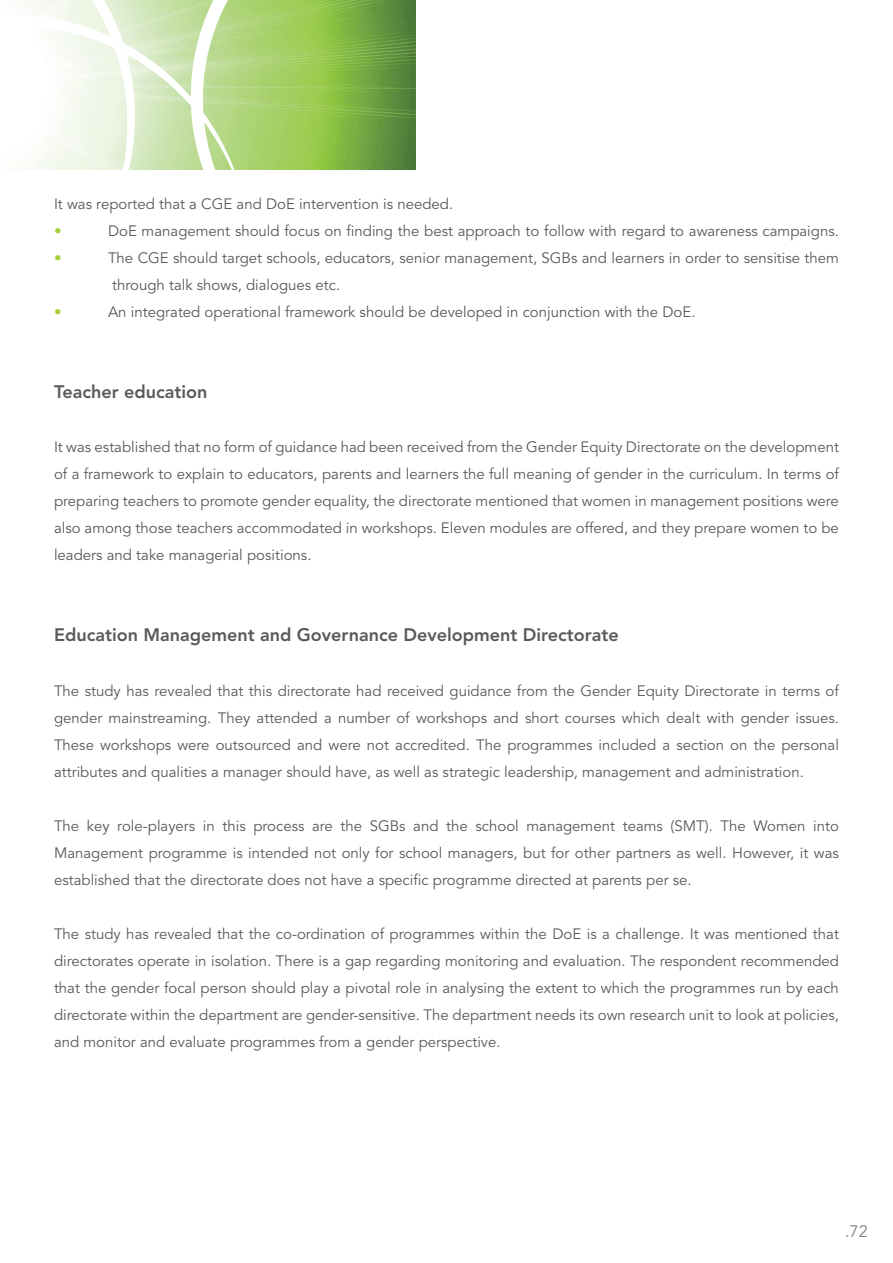
<style>
.page{position:relative;width:893px;height:1263px;background:#fff}
.page>*{position:absolute;margin:0;border:0;box-sizing:border-box;transform-origin:0 0}
.t1{font:800 18px "Avenir LT Std";color:#58595b}
.t2{font:16.5px "Avenir LT Std";color:#808285}
.t3{font:15px/27px "Avenir LT Std";color:#58595b;text-align:justify}
.t4{font:15px "Avenir LT Std";color:#a9cf38}
</style>
<div class="page">
<svg style="left:21px;top:0;width:394px;height:170px"></svg>
<p class="t3" style="left:54px;top:191px;width:401px">It was reported that a CGE and DoE intervention is needed.</p>
<p class="t4" style="left:54px;top:223px;width:9px">•</p>
<p class="t3" style="left:108px;top:218px;width:732px">DoE management should focus on finding the best approach to follow with regard to awareness campaigns.</p>
<p class="t4" style="left:54px;top:250px;width:9px">•</p>
<p class="t3" style="left:108px;top:245px;width:732px">The CGE should target schools, educators, senior management, SGBs and learners in order to sensitise them through talk shows, dialogues etc.</p>
<p class="t4" style="left:54px;top:304px;width:9px">•</p>
<p class="t3" style="left:108px;top:299px;width:589px">An integrated operational framework should be developed in conjunction with the DoE.</p>
<p class="t1" style="left:54px;top:382px;width:155px">Teacher education</p>
<p class="t3" style="left:54px;top:434px;width:787px">It was established that no form of guidance had been received from the Gender Equity Directorate on the development of a framework to explain to educators, parents and learners the full meaning of gender in the curriculum. In terms of preparing teachers to promote gender equality, the directorate mentioned that women in management positions were also among those teachers accommodated in workshops. Eleven modules are offered, and they prepare women to be leaders and take managerial positions.</p>
<p class="t1" style="left:54px;top:625px;width:566px">Education Management and Governance Development Directorate</p>
<p class="t3" style="left:54px;top:677px;width:786px">The study has revealed that this directorate had received guidance from the Gender Equity Directorate in terms of gender mainstreaming. They attended a number of workshops and short courses which dealt with gender issues.<br>These workshops were outsourced and were not accredited. The programmes included a section on the personal attributes and qualities a manager should have, as well as strategic leadership, management and administration.</p>
<p class="t3" style="left:54px;top:812px;width:786px">The key role-players in this process are the SGBs and the school management teams (SMT). The Women into Management programme is intended not only for school managers, but for other partners as well. However, it was established that the directorate does not have a specific programme directed at parents per se.</p>
<p class="t3" style="left:54px;top:920px;width:786px">The study has revealed that the co-ordination of programmes within the DoE is a challenge. It was mentioned that directorates operate in isolation. There is a gap regarding monitoring and evaluation. The respondent recommended that the gender focal person should play a pivotal role in analysing the extent to which the programmes run by each directorate within the department are gender-sensitive. The department needs its own research unit to look at policies, and monitor and evaluate programmes from a gender perspective.</p>
<p class="t2" style="left:845px;top:1222px;width:24px">.72</p>
</div>
